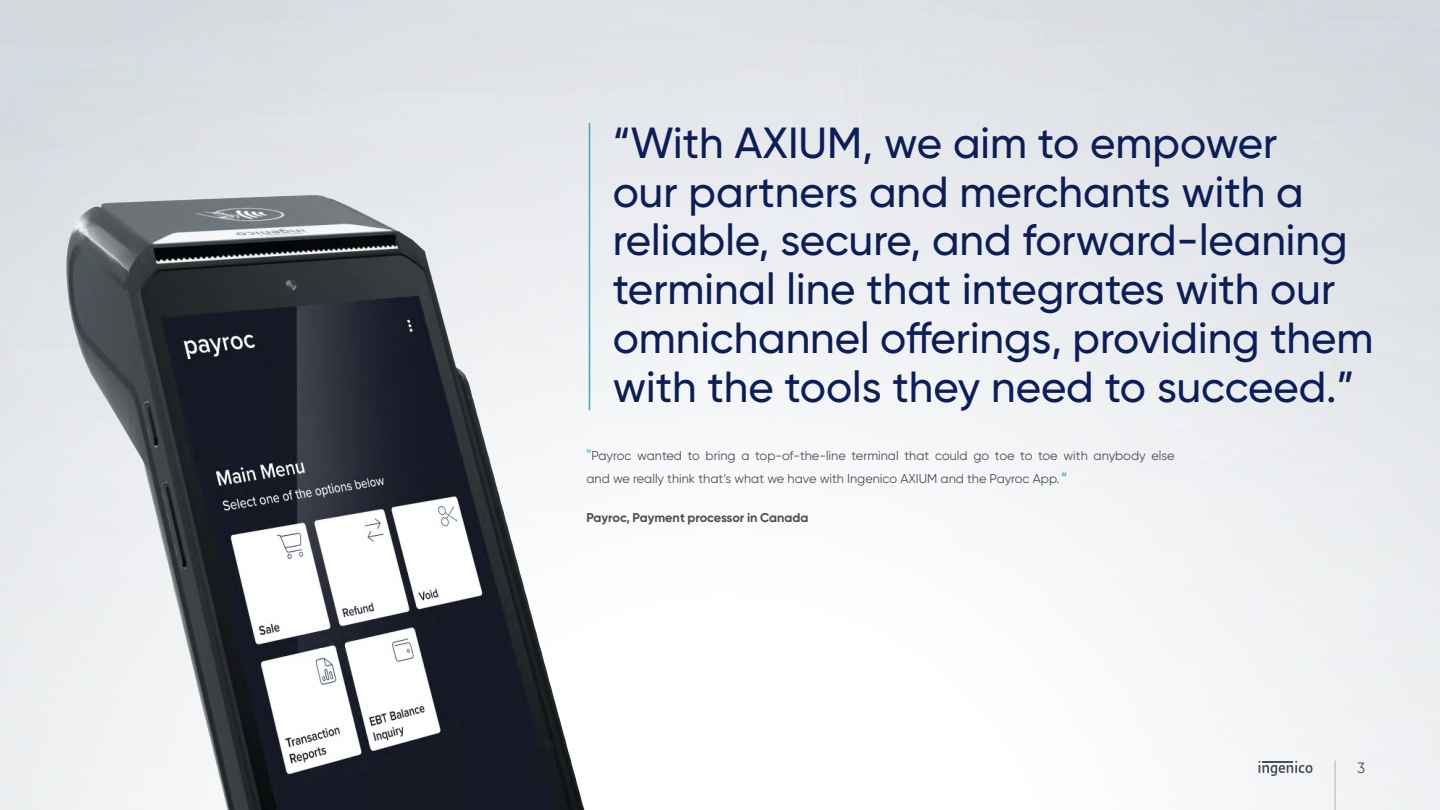
<style>
.page{position:relative;width:1440px;height:810px;background:#fff}
.page>*{position:absolute;margin:0;border:0;box-sizing:border-box;transform-origin:0 0}
.t1{font:500 43.5px/48.8px "Gilroy";color:#0c1e58}
.t2{font:15px "Gilroy";color:#4a4f55}
.t3{font:12.75px/23.2px "Gilroy";color:#4a4f55}
.t4{font:700 12.75px "Gilroy";color:#4a4f55}
.s1{font-weight:500;font-size:15px;color:#19b6dd}
</style>
<div class="page">
<img style="left:0;top:0;width:1440px;height:810px">
<p class="t1" style="left:613px;top:118px;width:762px">“With AXIUM, we aim to empower<br>our partners and merchants with a reliable, secure, and forward-leaning terminal line that integrates with our omnichannel offerings, providing them with the tools they need to succeed.”</p>
<p class="t3" style="left:586px;top:444px;width:590px"><span class="s1">"</span>Payroc wanted to bring a top-of-the-line terminal that could go toe to toe with anybody else and we really think that’s what we have with Ingenico AXIUM and the Payroc App. <span class="s1">“</span></p>
<p class="t4" style="left:586px;top:509px;width:223px">Payroc, Payment processor in Canada</p>
<p class="t2" style="left:1357px;top:758px;width:9px">3</p>
</div>
